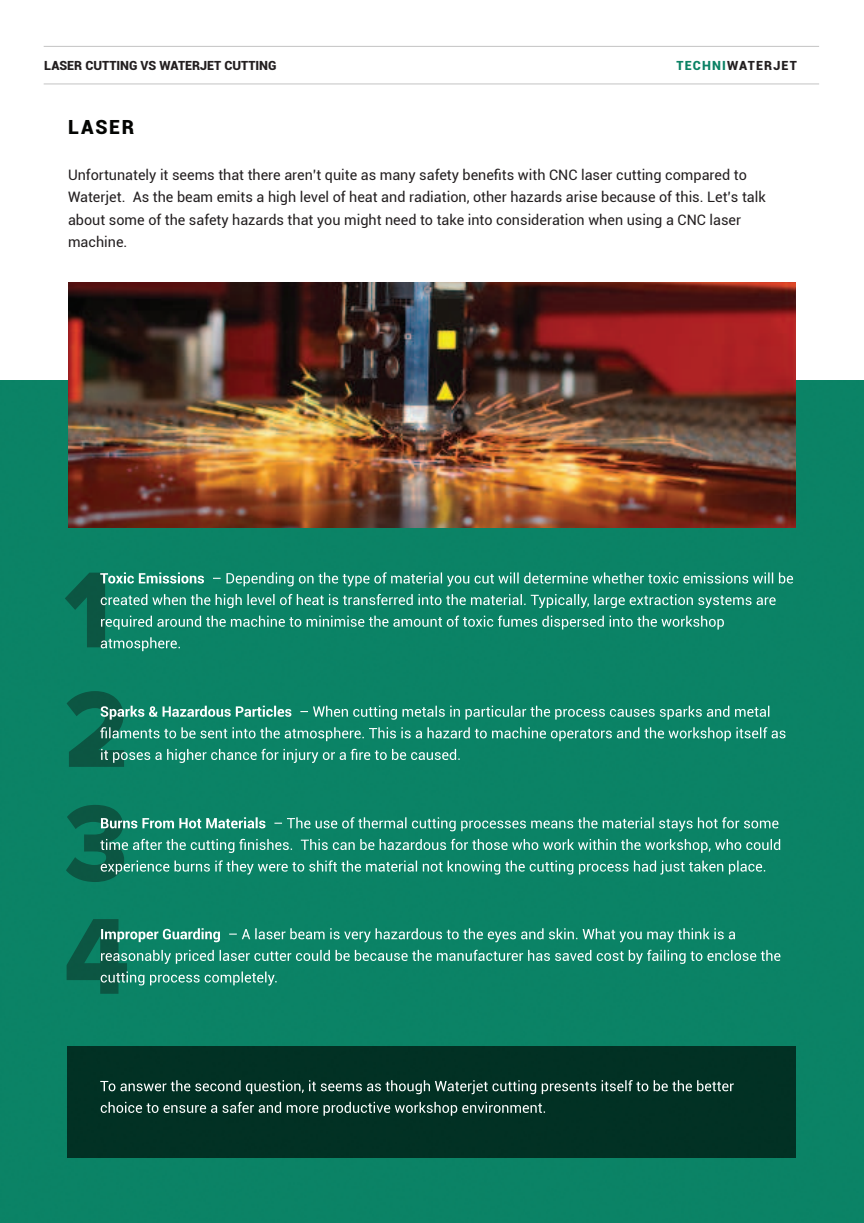
<style>
.page{position:relative;width:864px;height:1223px;background:#fff}
.page>*{position:absolute;margin:0;border:0;box-sizing:border-box;transform-origin:0 0}
.t1{font:900 19.5px "Roboto";letter-spacing:.09em;color:#040503}
.t2{font:14.4px/22.5px "Roboto";color:#231f20}
.t3{font:900 12.6px "Roboto";color:#231f20}
.t4{font:900 12.6px "Roboto";letter-spacing:.09em;color:#231f20}
.s1{color:#0b8265}
</style>
<div class="page">
<div style="left:0;top:380px;width:864px;height:843px;background:#0b8366"></div>
<img style="left:68px;top:282px;width:728px;height:245px">
<img style="left:65px;top:572px;width:40px;height:75px">
<img style="left:67px;top:691px;width:57px;height:76px">
<img style="left:66px;top:805px;width:58px;height:77px">
<img style="left:67px;top:919px;width:60px;height:74px">
<img style="left:267px;top:572px;width:518px;height:11px">
<img style="left:131px;top:705px;width:638px;height:12px">
<img style="left:101px;top:817px;width:626px;height:11px">
<img style="left:290px;top:928px;width:426px;height:11px">
<div style="left:68px;top:1046px;width:728px;height:111px;background:#023124"></div>
<img style="left:234px;top:1080px;width:470px;height:11px">
<hr style="left:44px;top:46px;width:775px;height:1px;background:#c3c3c3">
<hr style="left:44px;top:83px;width:775px;height:1px;background:#c3c3c3">
<p class="t3" style="left:44px;top:58px;width:234px">LASER CUTTING VS WATERJET CUTTING</p>
<p class="t4" style="left:677px;top:58px;width:122px"><span class="s1">TECHNI</span>WATERJET</p>
<h1 class="t1" style="left:68px;top:116px;width:67px">LASER</h1>
<p class="t2" style="left:68px;top:163px;width:699px">Unfortunately it seems that there aren’t quite as many safety benefits with CNC laser cutting compared to Waterjet. As the beam emits a high level of heat and radiation, other hazards arise because of this. Letís talk about some of the safety hazards that you might need to take into consideration when using a CNC laser machine.</p>
</div>
